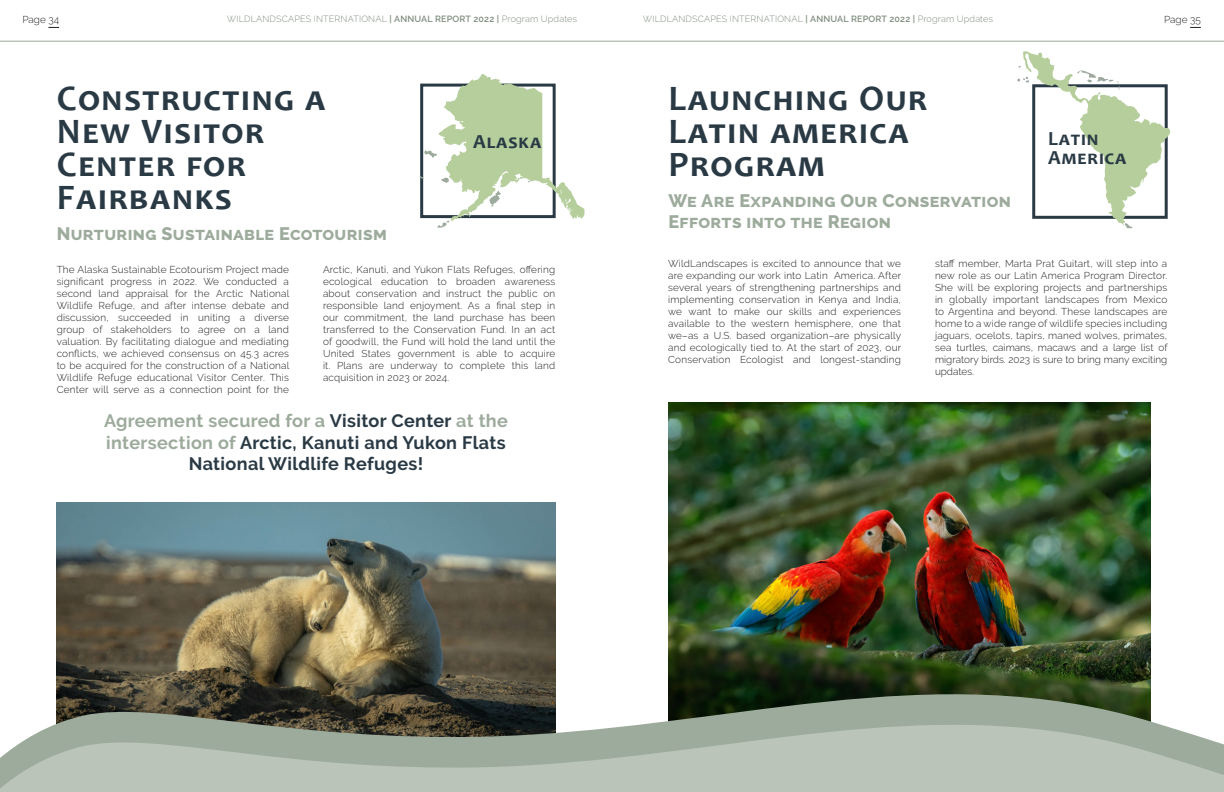
<style>
.page{position:relative;width:1224px;height:792px;background:#fff}
.page>*{position:absolute;margin:0;border:0;box-sizing:border-box;transform-origin:0 0}
.t1{font:700 36px/33px "Candara";letter-spacing:.05em;color:#2a3a45}
.t2{font:700 20px "Candara";letter-spacing:.05em;color:#2a3a45}
.t3{font:800 18px/21px "Raleway";letter-spacing:.02em;color:#9dab9c}
.t4{font:700 18px/21.6px "Raleway";letter-spacing:.02em;color:#9dab9c}
.t5{font:700 18px "Raleway";letter-spacing:.02em;color:#2a3a45}
.t6{font:300 10px/12px "Raleway";letter-spacing:.02em;color:#231f20;text-align:justify}
.t7{font:300 9px "Raleway";letter-spacing:.02em;color:#7f8d7f}
.s1{font-weight:600}
.s2{color:#2a3a45}
</style>
<div class="page">
<hr style="left:612px;top:41px;width:612px;height:1px;background:#9dab9c">
<hr style="left:0;top:41px;width:612px;height:1px;background:#9dab9c">
<svg style="left:420px;top:74px;width:164px;height:154px"></svg>
<img style="left:57px;top:502px;width:499px;height:152px">
<svg style="left:1017px;top:51px;width:153px;height:177px"></svg>
<img style="left:668px;top:402px;width:482px;height:252px">
<svg style="left:56px;top:654px;width:1102px;height:70px"></svg>
<svg style="left:0;top:724px;width:1224px;height:68px;fill:#bac4b9"></svg>
<p class="t6" style="left:22px;top:14px;width:38px">Page 34</p>
<p class="t7" style="left:227px;top:14px;width:352px">WILDLANDSCAPES INTERNATIONAL <span class="s1">| ANNUAL REPORT 2022 |</span> Program Updates</p>
<p class="t7" style="left:643px;top:14px;width:352px">WILDLANDSCAPES INTERNATIONAL <span class="s1">| ANNUAL REPORT 2022 |</span> Program Updates</p>
<p class="t6" style="left:1164px;top:14px;width:38px">Page 35</p>
<p class="t1" style="left:57px;top:82px;width:270px">Constructing a</p>
<p class="t1" style="left:57px;top:115px;width:209px">New Visitor</p>
<p class="t1" style="left:57px;top:148px;width:191px">Center for</p>
<p class="t1" style="left:57px;top:181px;width:177px">Fairbanks</p>
<p class="t3" style="left:57px;top:223px;width:332px">Nurturing Sustainable Ecotourism</p>
<p class="t6" style="left:57px;top:264px;width:234px">The Alaska Sustainable Ecotourism Project made significant progress in 2022. We conducted a second land appraisal for the Arctic National Wildlife Refuge, and after intense debate and discussion, succeeded in uniting a diverse group of stakeholders to agree on a land valuation. By facilitating dialogue and mediating conflicts, we achieved consensus on 45.3 acres to be acquired for the construction of a National Wildlife Refuge educational Visitor Center. This Center will serve as a connection point for the</p>
<p class="t6" style="left:323px;top:264px;width:234px">Arctic, Kanuti, and Yukon Flats Refuges, offering ecological education to broaden awareness about conservation and instruct the public on responsible land enjoyment. As a final step in our commitment, the land purchase has been transferred to the Conservation Fund. In an act of goodwill, the Fund will hold the land until the United States government is able to acquire it. Plans are underway to complete this land acquisition in 2023 or 2024.</p>
<p class="t2" style="left:473px;top:130px;width:70px">Alaska</p>
<p class="t4" style="left:104px;top:410px;width:405px">Agreement secured for a <span class="s2">Visitor Center</span> at the intersection of <span class="s2">Arctic, Kanuti and Yukon Flats</span></p>
<p class="t5" style="left:189px;top:454px;width:236px">National Wildlife Refuges!</p>
<p class="t1" style="left:668px;top:81px;width:260px">Launching Our<br>Latin america<br>Program</p>
<p class="t3" style="left:668px;top:190px;width:344px">We Are Expanding Our Conservation<br>Efforts into the Region</p>
<p class="t6" style="left:668px;top:257px;width:235px">WildLandscapes is excited to announce that we are expanding our work into Latin America. After several years of strengthening partnerships and implementing conservation in Kenya and India, we want to make our skills and experiences available to the western hemisphere, one that we–as a U.S. based organization–are physically and ecologically tied to. At the start of 2023, our Conservation Ecologist and longest-standing</p>
<p class="t6" style="left:935px;top:257px;width:234px">staff member, Marta Prat Guitart, will step into a new role as our Latin America Program Director.<br>She will be exploring projects and partnerships in globally important landscapes from Mexico to Argentina and beyond. These landscapes are home to a wide range of wildlife species including jaguars, ocelots, tapirs, maned wolves, primates, sea turtles, caimans, macaws and a large list of migratory birds. 2023 is sure to bring many exciting updates.</p>
<p class="t2" style="left:1048px;top:126px;width:52px">Latin</p>
<p class="t2" style="left:1048px;top:145px;width:80px">America</p>
</div>
